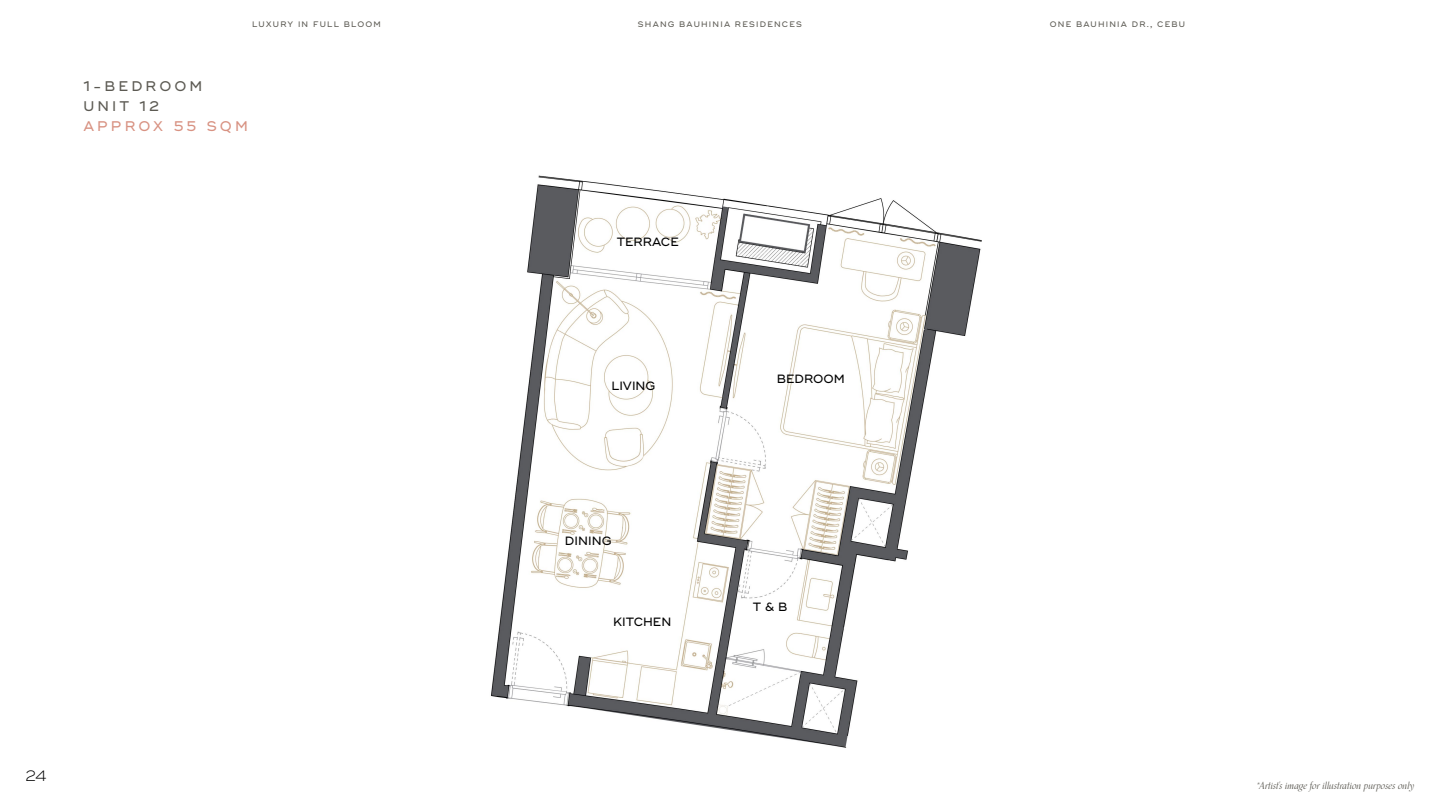
<style>
.page{position:relative;width:1440px;height:810px;background:#fff}
.page>*{position:absolute;margin:0;border:0;box-sizing:border-box;transform-origin:0 0}
.t1{font:300 15px "Ridley Grotesk";color:#000}
.t2{font:500 14px/20px "Ridley Grotesk";letter-spacing:.22em;color:#5c5a53}
.t3{font:500 14px "Ridley Grotesk";letter-spacing:.22em;color:#d89282}
.t4{font:500 12px "Ridley Grotesk";color:#000}
.t5{font:italic 10px "Orpheus Pro";color:#5c5a53}
.t6{font:500 8px "Ridley Grotesk";letter-spacing:.15em;color:#5c5a53}
</style>
<div class="page">
<img style="left:491px;top:175px;width:491px;height:573px">
<p class="t6" style="left:252px;top:19px;width:130px">LUXURY IN FULL BLOOM</p>
<p class="t6" style="left:638px;top:19px;width:166px">SHANG BAUHINIA RESIDENCES</p>
<p class="t6" style="left:1050px;top:19px;width:137px">ONE BAUHINIA DR., CEBU</p>
<h2 class="t2" style="left:83px;top:76px;width:121px">1-BEDROOM<br>UNIT 12</h2>
<h2 class="t3" style="left:83px;top:117px;width:166px">APPROX 55 SQM</h2>
<h3 class="t4" style="left:617px;top:234px;width:63px">TERRACE</h3>
<h3 class="t4" style="left:611px;top:379px;width:46px">LIVING</h3>
<h3 class="t4" style="left:777px;top:371px;width:70px">BEDROOM</h3>
<h1 class="t1" style="left:25px;top:767px;width:23px">24</h1>
<h3 class="t4" style="left:565px;top:533px;width:48px">DINING</h3>
<h3 class="t4" style="left:613px;top:614px;width:60px">KITCHEN</h3>
<h3 class="t4" style="left:753px;top:599px;width:36px">T &amp; B</h3>
<p class="t5" style="left:1256px;top:777px;width:159px">*Artist's image for illustration purposes only</p>
</div>
